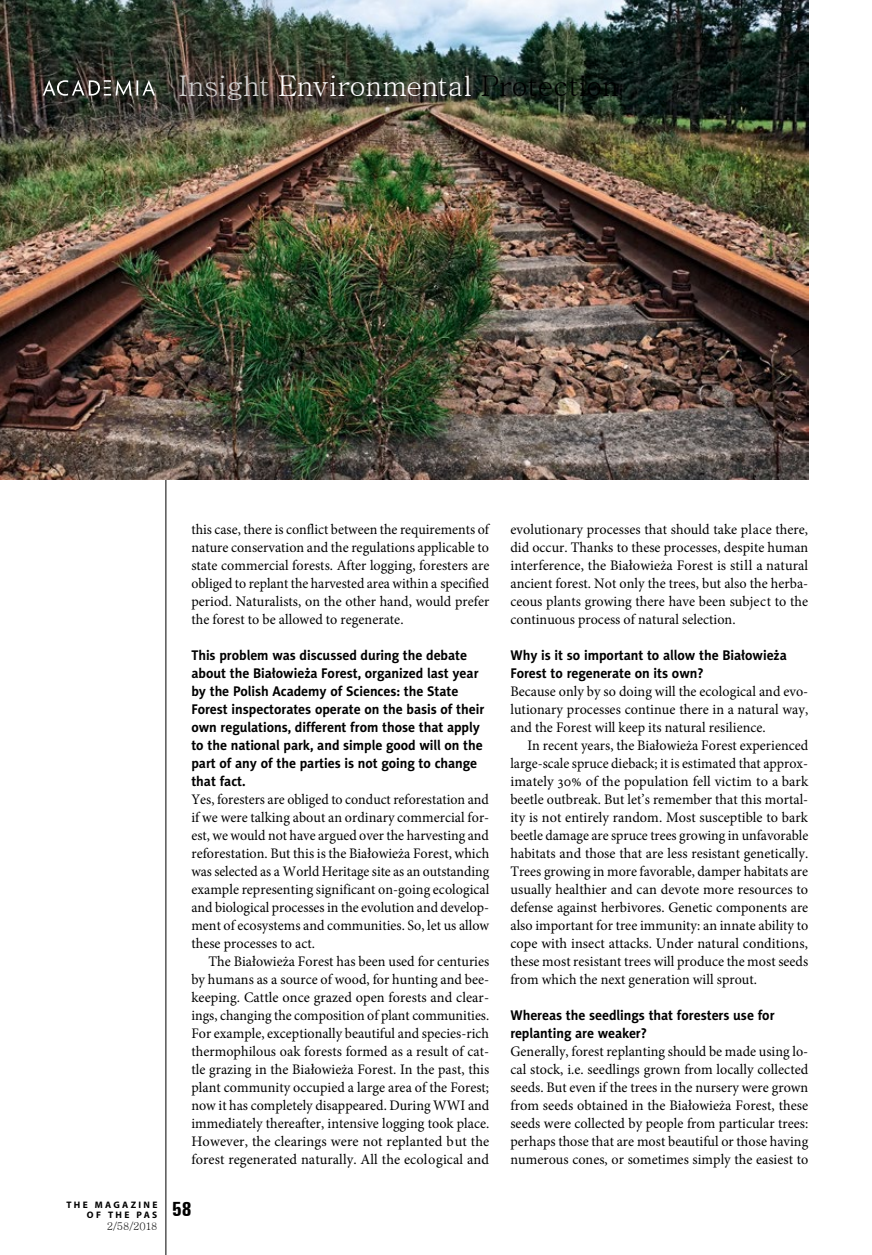
<style>
.page{position:relative;width:872px;height:1255px;background:#fff}
.page>*{position:absolute;margin:0;border:0;box-sizing:border-box;transform-origin:0 0}
.t1{font:28.5px "Batang";letter-spacing:-.015em;color:#fff}
.t2{font:700 condensed 21px "Unitus TEE";color:#000}
.t3{font:14.55px/18px "Minion Pro";letter-spacing:.005em;color:#000;text-align:justify}
.t4{font:14.55px/18px "Minion Pro";letter-spacing:.005em;color:#000;text-align:justify;scale:.96 1}
.t5{font:700 14.1px/18px "Naomi Sans EFN";letter-spacing:-.005em;color:#000}
.t6{font:10.5px "Batang";letter-spacing:-.025em;color:#000}
.t7{font:700 9.45px/10.5px "Myriad Pro";letter-spacing:.245em;color:#000;text-align:right}
.s1{color:#cecece}
.s2{color:#000}
</style>
<div class="page">
<hr style="left:166px;top:0;width:1px;height:1254px;background:#000">
<img style="left:0;top:0;width:808px;height:479px">
<svg style="left:43px;top:80px;width:112px;height:16px;background:#5d5f59"></svg>
<h1 class="t1" style="left:179px;top:71px;width:441px"><span class="s1">Insight</span> Environmental <span class="s2">Protection</span></h1>
<p class="t7" style="left:67px;top:1198px;width:92px">THE MAGAZINE<br>OF THE PAS</p>
<p class="t6" style="left:107px;top:1221px;width:52px">2/58/2018</p>
<p class="t4" style="left:191px;top:520px;width:312px">this case, there is conflict between the requirements of nature conservation and the regulations applicable to state commercial forests. After logging, foresters are obliged to replant the harvested area within a specified period. Naturalists, on the other hand, would prefer the forest to be allowed to regenerate.</p>
<p class="t5" style="left:191px;top:646px;width:294px">This problem was discussed during the debate about the Białowieża Forest, organized last year by the Polish Academy of Sciences: the State Forest inspectorates operate on the basis of their own regulations, different from those that apply to the national park, and simple good will on the part of any of the parties is not going to change that fact.</p>
<p class="t4" style="left:191px;top:790px;width:312px">Yes, foresters are obliged to conduct reforestation and if we were talking about an ordinary commercial for&shy;est, we would not have argued over the harvesting and reforestation. But this is the Białowieża Forest, which was selected as a World Heritage site as an outstanding example representing significant on-going ecological and biological processes in the evolution and develop&shy;ment of ecosystems and communities. So, let us allow these processes to act.</p>
<p class="t3" style="left:191px;top:952px;width:299px;text-indent:17px">The Białowieża Forest has been used for centuries by humans as a source of wood, for hunting and bee&shy;keeping. Cattle once grazed open forests and clear&shy;ings, changing the composition of plant communities.<br>For example, exceptionally beautiful and species-rich thermophilous oak forests formed as a result of cat&shy;tle grazing in the Białowieża Forest. In the past, this plant community occupied a large area of the Forest; now it has completely disappeared. During WWI and immediately thereafter, intensive logging took place.<br>However, the clearings were not replanted but the forest regenerated naturally. All the ecological and</p>
<h2 class="t2" style="left:172px;top:1196px;width:21px">58</h2>
<p class="t3" style="left:510px;top:520px;width:299px">evolutionary processes that should take place there, did occur. Thanks to these processes, despite human interference, the Białowieża Forest is still a natural ancient forest. Not only the trees, but also the herba&shy;ceous plants growing there have been subject to the continuous process of natural selection.</p>
<p class="t5" style="left:510px;top:646px;width:278px">Why is it so important to allow the Białowieża<br>Forest to regenerate on its own?</p>
<p class="t3" style="left:510px;top:682px;width:299px">Because only by so doing will the ecological and evo&shy;lutionary processes continue there in a natural way, and the Forest will keep its natural resilience.</p>
<p class="t3" style="left:510px;top:736px;width:299px;text-indent:17px">In recent years, the Białowieża Forest experienced large-scale spruce dieback; it is estimated that approx&shy;imately 30% of the population fell victim to a bark beetle outbreak. But let’s remember that this mortal&shy;ity is not entirely random. Most susceptible to bark beetle damage are spruce trees growing in unfavorable habitats and those that are less resistant genetically.<br>Trees growing in more favorable, damper habitats are usually healthier and can devote more resources to defense against herbivores. Genetic components are also important for tree immunity: an innate ability to cope with insect attacks. Under natural conditions, these most resistant trees will produce the most seeds from which the next generation will sprout.</p>
<p class="t5" style="left:510px;top:1006px;width:266px">Whereas the seedlings that foresters use for replanting are weaker?</p>
<p class="t3" style="left:510px;top:1042px;width:299px">Generally, forest replanting should be made using lo&shy;cal stock, i.e. seedlings grown from locally collected seeds. But even if the trees in the nursery were grown from seeds obtained in the Białowieża Forest, these seeds were collected by people from particular trees: perhaps those that are most beautiful or those having numerous cones, or sometimes simply the easiest to</p>
</div>
